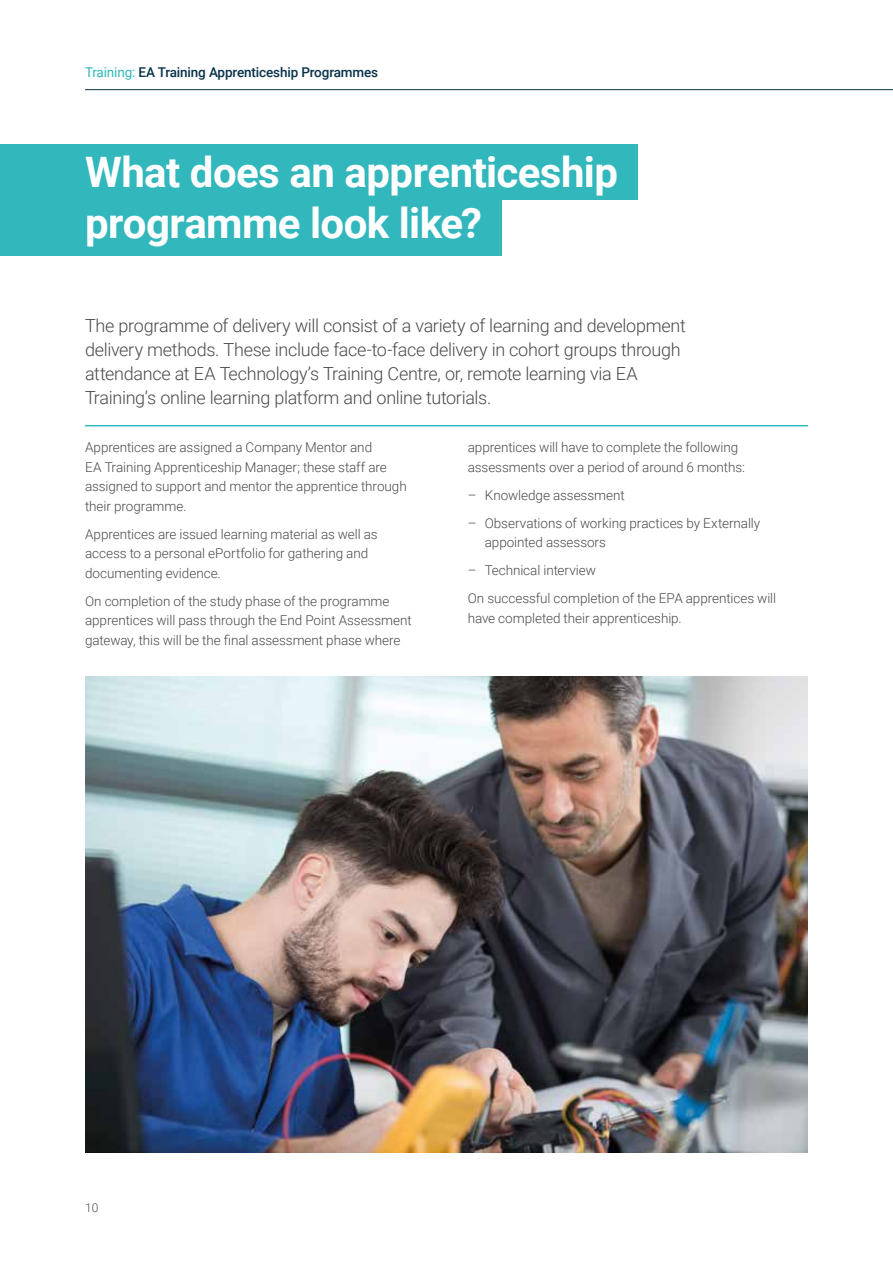
<style>
.page{position:relative;width:893px;height:1263px;background:#fff}
.page>*{position:absolute;margin:0;border:0;box-sizing:border-box;transform-origin:0 0}
.t1{font:700 42px/51px "Roboto";letter-spacing:-.015em;color:#fff}
.t2{font:300 18px/24px "Roboto";letter-spacing:-.02em;color:#4a4a49}
.t3{font:300 13.5px/19.5px "Roboto";letter-spacing:-.005em;color:#4a4a49}
.t4{font:500 13.5px "Roboto";letter-spacing:-.01em;color:#08324a}
.t5{font:300 12px "Roboto";color:#4a4a49}
.s1{font-weight:400;color:#31b7bc}
</style>
<div class="page">
<hr style="left:85px;top:89px;width:808px;height:1px;background:#08324a">
<div style="left:0;top:145px;width:638px;height:55px;background:#31b7bc"></div>
<div style="left:0;top:200px;width:502px;height:55px;background:#31b7bc"></div>
<hr style="left:85px;top:425px;width:723px;height:1px;background:#31b7bc">
<hr style="left:85px;top:426px;width:723px;height:1px;background:#31b7bc">
<img style="left:85px;top:676px;width:723px;height:476px">
<p class="t4" style="left:85px;top:62px;width:295px"><span class="s1">Training:</span> EA Training Apprenticeship Programmes</p>
<h1 class="t1" style="left:85px;top:145px;width:534px">What does an apprenticeship programme look like?</h1>
<p class="t2" style="left:85px;top:313px;width:602px">The programme of delivery will consist of a variety of learning and development delivery methods. These include face-to-face delivery in cohort groups through attendance at EA Technology’s Training Centre, or, remote learning via EA Training’s online learning platform and online tutorials.</p>
<p class="t3" style="left:85px;top:437px;width:323px">Apprentices are assigned a Company Mentor and<br>EA Training Apprenticeship Manager; these staff are assigned to support and mentor the apprentice through their programme.</p>
<p class="t3" style="left:85px;top:524px;width:294px">Apprentices are issued learning material as well as access to a personal ePortfolio for gathering and documenting evidence.</p>
<p class="t3" style="left:85px;top:591px;width:328px">On completion of the study phase of the programme apprentices will pass through the End Point Assessment gateway, this will be the final assessment phase where</p>
<p class="t3" style="left:468px;top:437px;width:279px">apprentices will have to complete the following assessments over a period of around 6 months:</p>
<p class="t3" style="left:468px;top:485px;width:158px">– Knowledge assessment</p>
<p class="t3" style="left:485px;top:513px;width:277px;text-indent:-17px">– Observations of working practices by Externally appointed assessors</p>
<p class="t3" style="left:468px;top:556px;width:310px;line-height:28px">– Technical interview<br>On successful completion of the EPA apprentices will</p>
<p class="t3" style="left:468px;top:608px;width:216px">have completed their apprenticeship.</p>
<p class="t5" style="left:85px;top:1199px;width:15px">10</p>
</div>
